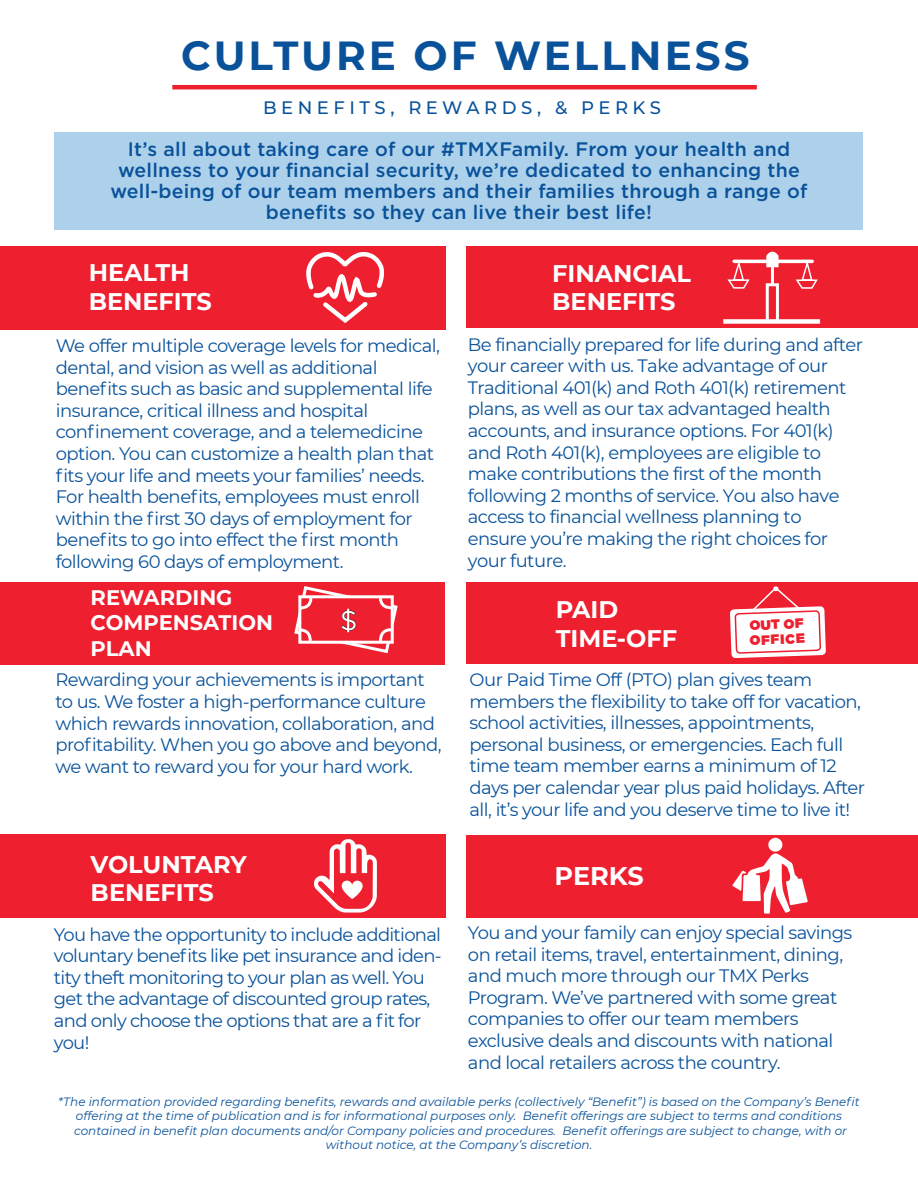
<style>
.page{position:relative;width:918px;height:1188px;background:#fff}
.page>*{position:absolute;margin:0;border:0;box-sizing:border-box;transform-origin:0 0}
.t1{font:700 40.5px "Montserrat";letter-spacing:.075em;color:#09529a}
.t2{font:27px "Gotham";color:#fff}
.t3{font:700 25.5px "Montserrat";letter-spacing:-.005em;color:#fff}
.t4{font:700 24px "Montserrat";color:#fff}
.t5{font:700 21px "Montserrat";color:#fff}
.t6{font:500 19.5px "Gotham";letter-spacing:.01em;color:#09529a}
.t7{font:18px/21.6px "Montserrat";letter-spacing:-.03em;color:#09529a}
.t8{font:500 18px "Montserrat";letter-spacing:.25em;color:#09529a}
.t9{font:900 13.5px/15px "Gotham";color:#ee1f2f}
.t10{font:italic 12px/14.4px "Montserrat";color:#09529a;text-align:center}
</style>
<div class="page">
<div style="left:0;top:582px;width:445px;height:82px;background:#ee1f2f"></div>
<hr style="left:172px;top:85px;width:585px;height:4px;background:#ee1f2f">
<div style="left:55px;top:132px;width:808px;height:97px;background:#add1eb"></div>
<svg style="left:294px;top:586px;width:104px;height:68px"></svg>
<hr style="left:347px;top:609px;width:2px;height:23px;background:#fff">
<div style="left:467px;top:582px;width:451px;height:82px;background:#ee1f2f"></div>
<svg style="left:730px;top:586px;width:96px;height:72px"></svg>
<div style="left:0;top:835px;width:446px;height:83px;background:#ee1f2f"></div>
<svg style="left:314px;top:839px;width:63px;height:74px"></svg>
<div style="left:467px;top:835px;width:451px;height:83px;background:#ee1f2f"></div>
<svg style="left:732px;top:838px;width:76px;height:76px"></svg>
<div style="left:0;top:246px;width:445px;height:84px;background:#ee1f2f"></div>
<div style="left:466px;top:246px;width:452px;height:82px;background:#ee1f2f"></div>
<div style="left:723px;top:319px;width:97px;height:5px;background:#fff"></div>
<div style="left:766px;top:283px;width:13px;height:40px;border:3px solid #fff"></div>
<svg style="left:727px;top:251px;width:91px;height:38px"></svg>
<svg style="left:306px;top:252px;width:79px;height:72px"></svg>
<p class="t1" style="left:181px;top:27px;width:570px">CULTURE OF WELLNESS</p>
<p class="t8" style="left:263px;top:95px;width:399px">BENEFITS, REWARDS, &amp; PERKS</p>
<p class="t6" style="left:128px;top:137px;width:664px">It’s all about taking care of our #TMXFamily. From your health and</p>
<p class="t6" style="left:118px;top:158px;width:683px">wellness to your financial security, we’re dedicated to enhancing the</p>
<p class="t6" style="left:110px;top:179px;width:699px">well-being of our team members and their families through a range of</p>
<p class="t6" style="left:266px;top:200px;width:388px">benefits so they can live their best life!</p>
<p class="t4" style="left:89px;top:255px;width:103px">HEALTH</p>
<p class="t4" style="left:89px;top:284px;width:125px">BENEFITS</p>
<p class="t7" style="left:56px;top:334px;width:386px">We offer multiple coverage levels for medical, dental, and vision as well as additional</p>
<p class="t7" style="left:56px;top:377px;width:378px">benefits such as basic and supplemental life insurance, critical illness and hospital</p>
<p class="t7" style="left:56px;top:420px;width:380px">confinement coverage, and a telemedicine option. You can customize a health plan that fits your life and meets your families’ needs.<br>For health benefits, employees must enroll within the first 30 days of employment for benefits to go into effect the first month</p>
<p class="t7" style="left:56px;top:550px;width:289px">following 60 days of employment.</p>
<p class="t5" style="left:91px;top:583px;width:143px">REWARDING</p>
<p class="t5" style="left:91px;top:608px;width:184px">COMPENSATION</p>
<p class="t5" style="left:91px;top:633px;width:63px">PLAN</p>
<p class="t2" style="left:340px;top:603px;width:19px">S</p>
<p class="t4" style="left:552px;top:256px;width:140px">FINANCIAL</p>
<p class="t4" style="left:552px;top:285px;width:125px">BENEFITS</p>
<p class="t7" style="left:468px;top:333px;width:397px">Be financially prepared for life during and after your career with us. Take advantage of our Traditional 401(k) and Roth 401(k) retirement plans, as well as our tax advantaged health accounts, and insurance options. For 401(k) and Roth 401(k), employees are eligible to make contributions the first of the month following 2 months of service. You also have access to financial wellness planning to ensure you’re making the right choices for your future.</p>
<p class="t4" style="left:556px;top:592px;width:64px">PAID</p>
<p class="t4" style="left:556px;top:621px;width:123px">TIME-OFF</p>
<p class="t9" style="left:748px;top:618px;width:57px;rotate:-3deg">OUT OF<br>OFFICE</p>
<p class="t7" style="left:56px;top:668px;width:388px">Rewarding your achievements is important to us. We foster a high-performance culture which rewards innovation, collaboration, and profitability. When you go above and beyond, we want to reward you for your hard work.</p>
<p class="t7" style="left:470px;top:668px;width:393px">Our Paid Time Off (PTO) plan gives team members the flexibility to take off for vacation, school activities, illnesses, appointments,</p>
<p class="t7" style="left:470px;top:733px;width:397px">personal business, or emergencies. Each full time team member earns a minimum of 12 days per calendar year plus paid holidays. After all, it’s your life and you deserve time to live it!</p>
<p class="t4" style="left:91px;top:847px;width:158px">VOLUNTARY</p>
<p class="t4" style="left:91px;top:876px;width:125px">BENEFITS</p>
<p class="t7" style="left:54px;top:923px;width:389px">You have the opportunity to include additional</p>
<p class="t7" style="left:54px;top:944px;width:389px">voluntary benefits like pet insurance and iden&shy;tity theft monitoring to your plan as well. You get the advantage of discounted group rates, and only choose the options that are a fit for you!</p>
<p class="t3" style="left:555px;top:858px;width:91px">PERKS</p>
<p class="t7" style="left:468px;top:921px;width:386px">You and your family can enjoy special savings on retail items, travel, entertainment, dining, and much more through our TMX Perks</p>
<p class="t7" style="left:468px;top:986px;width:371px">Program. We’ve partnered with some great companies to offer our team members</p>
<p class="t7" style="left:468px;top:1029px;width:367px">exclusive deals and discounts with national and local retailers across the country.</p>
<p class="t10" style="left:58px;top:1094px;width:803px">*The information provided regarding benefits, rewards and available perks (collectively “Benefit”) is based on the Company’s Benefit offering at the time of publication and is for informational purposes only. Benefit offerings are subject to terms and conditions</p>
<p class="t10" style="left:74px;top:1123px;width:774px">contained in benefit plan documents and/or Company policies and procedures. Benefit offerings are subject to change, with or without notice, at the Company’s discretion.</p>
</div>
